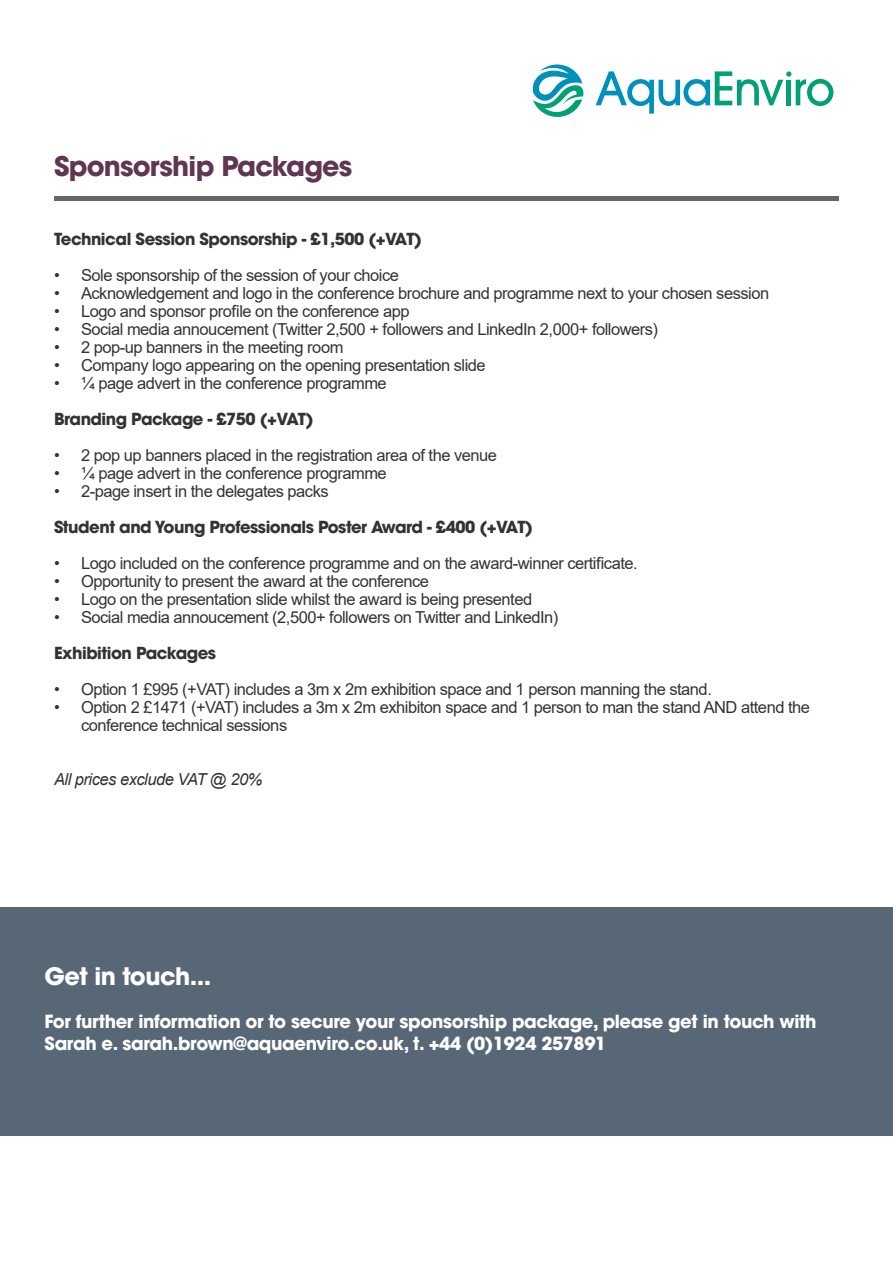
<style>
.page{position:relative;width:893px;height:1263px;background:#fff}
.page>*{position:absolute;margin:0;border:0;box-sizing:border-box;transform-origin:0 0}
.t1{font:700 27px "ITC Avant Garde Pro";letter-spacing:-.03em;color:#5f3653}
.t2{font:700 24px "ITC Avant Garde Pro";letter-spacing:-.02em;color:#fff}
.t3{font:700 18px/21.6px "ITC Avant Garde Pro";letter-spacing:-.02em;color:#fff}
.t4{font:16.5px/18px "Arial";letter-spacing:-.03em;color:#333}
.t5{font:700 16.5px "ITC Avant Garde Pro";letter-spacing:-.03em;color:#333}
.t6{font:italic 16.5px "Arial";letter-spacing:-.03em;color:#333}
</style>
<div class="page">
<svg style="left:596px;top:71px;width:237px;height:43px"></svg>
<svg style="left:532px;top:64px;width:51px;height:53px"></svg>
<hr style="left:54px;top:196px;width:785px;height:4px;background:#666">
<div style="left:0;top:908px;width:893px;height:228px;background:#586775"></div>
<h1 class="t1" style="left:54px;top:148px;width:300px">Sponsorship Packages</h1>
<p class="t5" style="left:54px;top:227px;width:370px">Technical Session Sponsorship - £1,500 (+VAT)</p>
<p class="t4" style="left:54px;top:266px;width:346px">• Sole sponsorship of the session of your choice</p>
<p class="t4" style="left:54px;top:284px;width:717px">• Acknowledgement and logo in the conference brochure and programme next to your chosen session</p>
<p class="t4" style="left:54px;top:302px;width:357px">• Logo and sponsor profile on the conference app</p>
<p class="t4" style="left:54px;top:320px;width:606px">• Social media annoucement (Twitter 2,500 + followers and LinkedIn 2,000+ followers)</p>
<p class="t4" style="left:54px;top:338px;width:291px">• 2 pop-up banners in the meeting room</p>
<p class="t4" style="left:54px;top:356px;width:433px">• Company logo appearing on the opening presentation slide</p>
<p class="t4" style="left:54px;top:374px;width:334px">• ¼ page advert in the conference programme</p>
<p class="t5" style="left:54px;top:407px;width:261px">Branding Package - £750 (+VAT)</p>
<p class="t4" style="left:54px;top:446px;width:445px">• 2 pop up banners placed in the registration area of the venue</p>
<p class="t4" style="left:54px;top:464px;width:334px">• ¼ page advert in the conference programme</p>
<p class="t4" style="left:54px;top:482px;width:276px">• 2-page insert in the delegates packs</p>
<p class="t5" style="left:54px;top:515px;width:480px">Student and Young Professionals Poster Award - £400 (+VAT)</p>
<p class="t4" style="left:54px;top:554px;width:585px">• Logo included on the conference programme and on the award-winner certificate.</p>
<p class="t4" style="left:54px;top:572px;width:377px">• Opportunity to present the award at the conference</p>
<p class="t4" style="left:54px;top:590px;width:480px">• Logo on the presentation slide whilst the award is being presented</p>
<p class="t4" style="left:54px;top:608px;width:506px">• Social media annoucement (2,500+ followers on Twitter and LinkedIn)</p>
<p class="t5" style="left:54px;top:641px;width:164px">Exhibition Packages</p>
<p class="t4" style="left:54px;top:680px;width:659px">• Option 1 £995 (+VAT) includes a 3m x 2m exhibition space and 1 person manning the stand.</p>
<p class="t4" style="left:81px;top:698px;width:731px;text-indent:-27px">• Option 2 £1471 (+VAT) includes a 3m x 2m exhibiton space and 1 person to man the stand AND attend the conference technical sessions</p>
<p class="t6" style="left:54px;top:768px;width:210px">All prices exclude VAT @ 20%</p>
<h2 class="t2" style="left:44px;top:960px;width:168px">Get in touch...</h2>
<p class="t3" style="left:44px;top:1010px;width:774px">For further information or to secure your sponsorship package, please get in touch with<br>Sarah e. sarah.brown@aquaenviro.co.uk, t. +44 (0)1924 257891</p>
</div>
